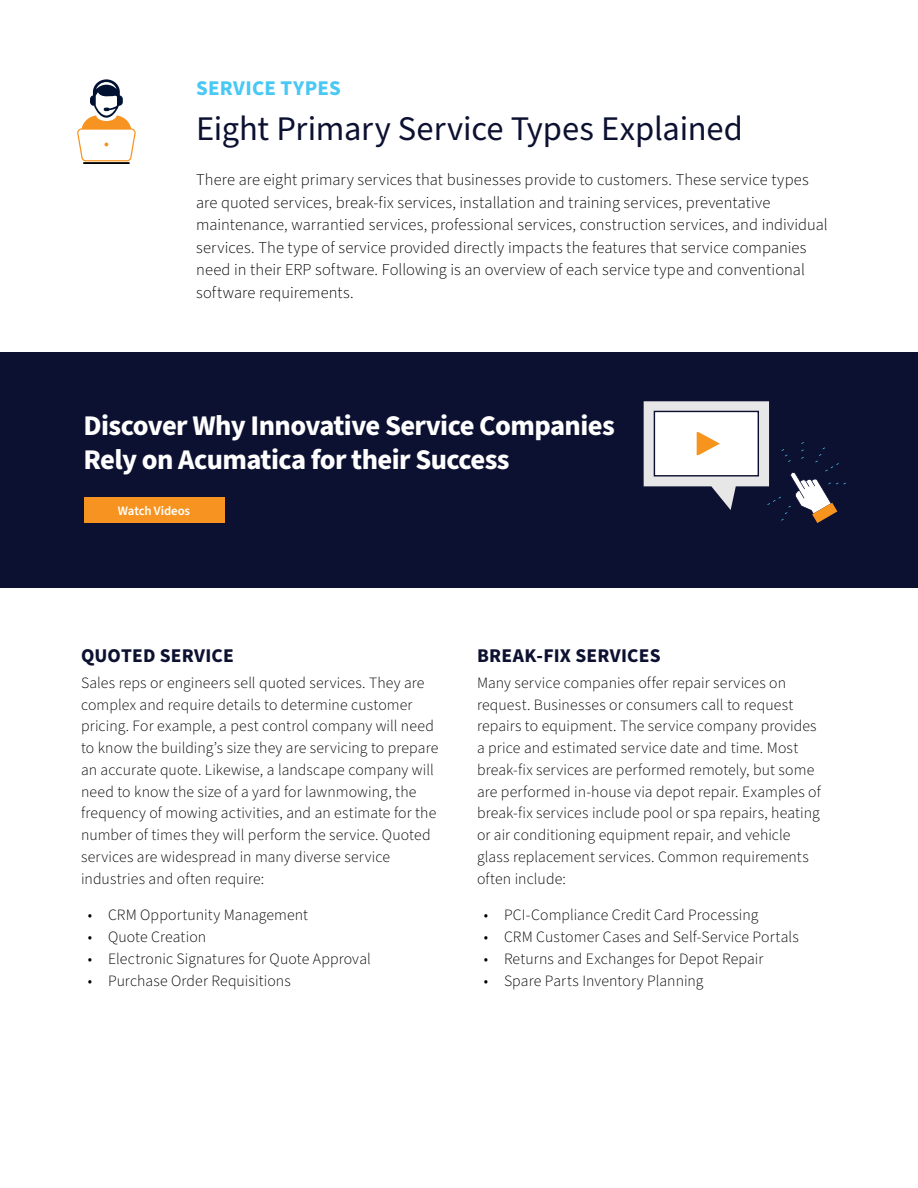
<style>
.page{position:relative;width:918px;height:1188px;background:#fff}
.page>*{position:absolute;margin:0;border:0;box-sizing:border-box;transform-origin:0 0}
.t1{font:34.5px "Source Sans Pro";letter-spacing:-.005em;color:#0d1131}
.t2{font:700 28.5px/34.2px "Source Sans Pro";letter-spacing:-.02em;color:#fff}
.t3{font:700 21px "Source Sans Pro";letter-spacing:.01em;color:#49c8f5}
.t4{font:700 19.5px "Source Sans Pro";letter-spacing:.01em;color:#0d1131}
.t5{font:300 16.5px/22.5px "Source Sans Pro";letter-spacing:.005em;color:#000}
.t6{font:300 15.75px/21.8px "Source Sans Pro";letter-spacing:.005em;color:#000}
.t7{font:600 12.9px "Source Sans Pro";letter-spacing:-.015em;color:#fff}
</style>
<div class="page">
<hr style="left:83px;top:162px;width:47px;height:2px;background:#000101">
<svg style="left:77px;top:79px;width:59px;height:82px"></svg>
<div style="left:0;top:352px;width:918px;height:236px;background:#0d1131"></div>
<div style="left:84px;top:497px;width:140px;height:26px;background:#f79421"></div>
<svg style="left:644px;top:401px;width:202px;height:122px"></svg>
<h3 class="t3" style="left:196px;top:74px;width:146px">SERVICE TYPES</h3>
<h1 class="t1" style="left:196px;top:106px;width:548px">Eight Primary Service Types Explained</h1>
<p class="t5" style="left:196px;top:169px;width:633px">There are eight primary services that businesses provide to customers. These service types are quoted services, break-fix services, installation and training services, preventative maintenance, warrantied services, professional services, construction services, and individual services. The type of service provided directly impacts the features that service companies need in their ERP software. Following is an overview of each service type and conventional software requirements.</p>
<h2 class="t2" style="left:84px;top:409px;width:533px">Discover Why Innovative Service Companies<br>Rely on Acumatica for their Success</h2>
<p class="t7" style="left:118px;top:502px;width:74px">Watch Videos</p>
<p class="t4" style="left:81px;top:642px;width:154px">QUOTED SERVICE</p>
<p class="t6" style="left:81px;top:672px;width:359px">Sales reps or engineers sell quoted services. They are complex and require details to determine customer pricing. For example, a pest control company will need to know the building’s size they are servicing to prepare an accurate quote. Likewise, a landscape company will need to know the size of a yard for lawnmowing, the frequency of mowing activities, and an estimate for the number of times they will perform the service. Quoted services are widespread in many diverse service industries and often require:</p>
<p class="t6" style="left:88px;top:905px;width:222px">• CRM Opportunity Management</p>
<p class="t6" style="left:88px;top:926px;width:120px">• Quote Creation</p>
<p class="t6" style="left:88px;top:948px;width:285px">• Electronic Signatures for Quote Approval</p>
<p class="t6" style="left:88px;top:970px;width:205px">• Purchase Order Requisitions</p>
<p class="t4" style="left:477px;top:642px;width:185px">BREAK-FIX SERVICES</p>
<p class="t6" style="left:477px;top:672px;width:345px">Many service companies offer repair services on request. Businesses or consumers call to request repairs to equipment. The service company provides a price and estimated service date and time. Most break-fix services are performed remotely, but some are performed in-house via depot repair. Examples of break-fix services include pool or spa repairs, heating or air conditioning equipment repair, and vehicle glass replacement services. Common requirements often include:</p>
<p class="t6" style="left:484px;top:905px;width:276px">• PCI-Compliance Credit Card Processing</p>
<p class="t6" style="left:484px;top:926px;width:317px">• CRM Customer Cases and Self-Service Portals</p>
<p class="t6" style="left:484px;top:948px;width:281px">• Returns and Exchanges for Depot Repair</p>
<p class="t6" style="left:484px;top:970px;width:221px">• Spare Parts Inventory Planning</p>
</div>
